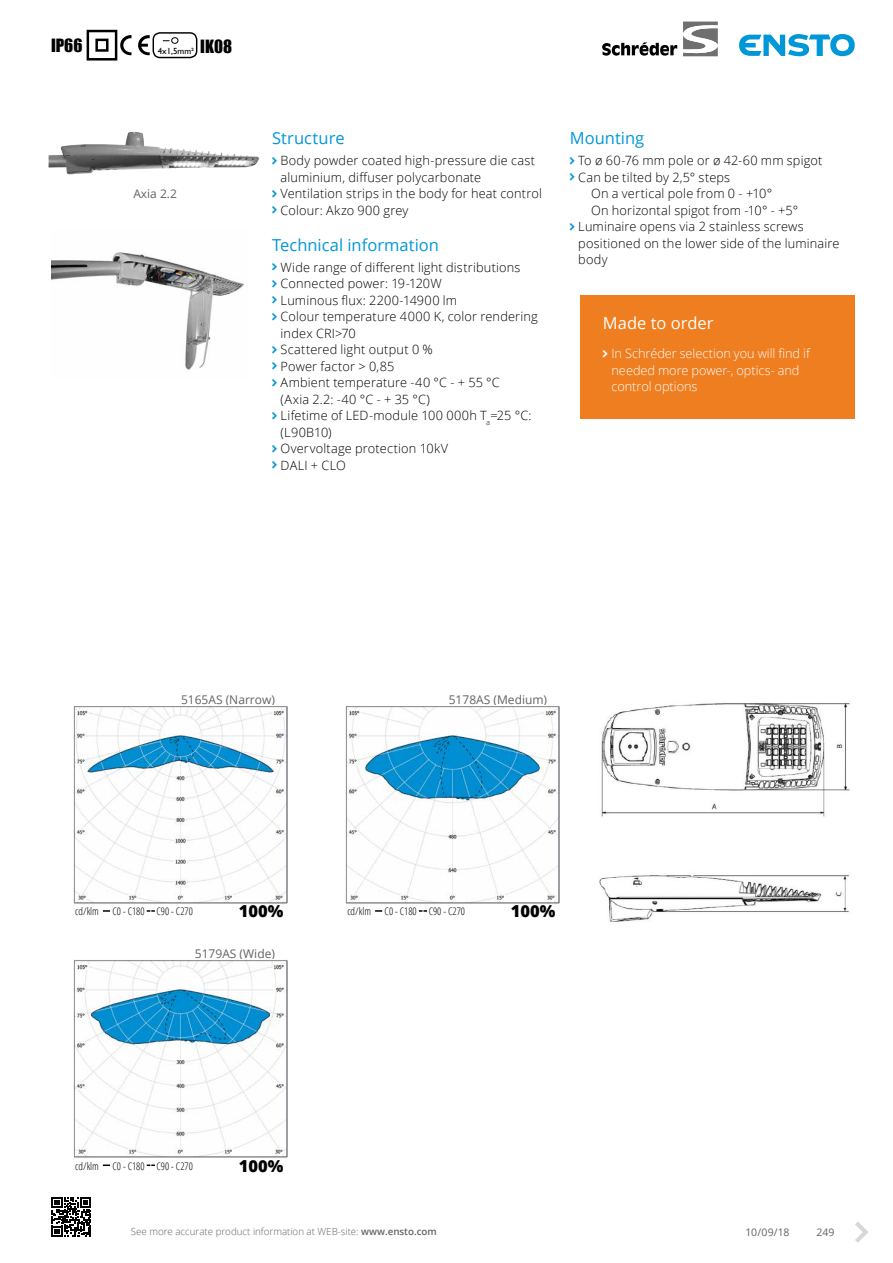
<style>
.page{position:relative;width:893px;height:1263px;background:#fff}
.page>*{position:absolute;margin:0;border:0;box-sizing:border-box;transform-origin:0 0}
.t1{font:16.8px "Impact";color:#000}
.t2{font:16.5px "Open Sans";color:#0097d9}
.t3{font:800 16.5px "Open Sans";color:#000}
.t4{font:16.5px "Open Sans";color:#fff}
.t5{font:300 12.75px/16.5px "Open Sans";letter-spacing:.015em;color:#000}
.t6{font:300 12.75px/16.5px "Open Sans";letter-spacing:-.005em;color:#fff}
.t7{font:12px "Open Sans";color:#646363}
.t8{font:300 condensed 10.5px "Open Sans";color:#000}
.t9{font:10.5px "Open Sans";color:#646363}
.t10{font:300 9.75px "Open Sans";color:#646363}
.t11{font:8.85px "Gill Sans";color:#000}
.s1{font-family:"Impact";font-size:16.8px}
.s2{font-weight:600}
</style>
<div class="page">
<svg style="left:739px;top:34px;width:116px;height:22px"></svg>
<svg style="left:683px;top:22px;width:35px;height:34px"></svg>
<svg style="left:602px;top:42px;width:75px;height:14px"></svg>
<svg style="left:855px;top:1222px;width:13px;height:21px"></svg>
<svg style="left:51px;top:1197px;width:40px;height:40px"></svg>
<svg style="left:138px;top:35px;width:12px;height:20px"></svg>
<svg style="left:86px;top:29px;width:45px;height:32px"></svg>
<div style="left:153px;top:32px;width:44px;height:26px;border:1px solid #000;border-radius:7px"></div>
<svg style="left:162px;top:37px;width:17px;height:7px"></svg>
<img style="left:51px;top:252px;width:193px;height:118px">
<img style="left:74px;top:960px;width:214px;height:198px">
<svg style="left:103px;top:1164px;width:7px;height:2px"></svg>
<svg style="left:147px;top:1164px;width:8px;height:2px"></svg>
<img style="left:346px;top:706px;width:214px;height:198px">
<svg style="left:375px;top:910px;width:7px;height:2px"></svg>
<svg style="left:419px;top:910px;width:8px;height:2px"></svg>
<img style="left:74px;top:706px;width:214px;height:198px">
<svg style="left:103px;top:910px;width:7px;height:2px"></svg>
<svg style="left:147px;top:910px;width:8px;height:2px"></svg>
<img style="left:601px;top:703px;width:249px;height:114px">
<img style="left:599px;top:875px;width:250px;height:47px">
<div style="left:580px;top:295px;width:275px;height:124px;background:#ef7e20"></div>
<img style="left:49px;top:132px;width:211px;height:42px">
<h1 class="t1" style="left:51px;top:32px;width:33px">IP66</h1>
<p class="t11" style="left:158px;top:46px;width:76px">4x1,5mm² <span class="s1">IK08</span></p>
<p class="t7" style="left:133px;top:186px;width:45px">Axia 2.2</p>
<p class="t2" style="left:272px;top:127px;width:74px">Structure</p>
<p class="t5" style="left:281px;top:152px;width:263px">Body powder coated high-pressure die cast aluminium, diffuser polycarbonate Ventilation strips in the body for heat control Colour: Akzo 900 grey</p>
<p class="t2" style="left:272px;top:234px;width:168px">Technical information</p>
<p class="t5" style="left:281px;top:259px;width:259px">Wide range of different light distributions<br>Connected power: 19-120W<br>Luminous flux: 2200-14900 lm<br>Colour temperature 4000 K, color rendering index CRI&gt;70<br>Scattered light output 0 %<br>Power factor &gt; 0,85<br>Ambient temperature -40 °C - + 55 °C<br>(Axia 2.2: -40 °C - + 35 °C)<br>Lifetime of LED-module 100 000h T<sub>a</sub>=25 °C: (L90B10)<br>Overvoltage protection 10kV<br>DALI + CLO</p>
<p class="t2" style="left:570px;top:127px;width:76px">Mounting</p>
<p class="t5" style="left:578px;top:152px;width:245px">To ø 60-76 mm pole or ø 42-60 mm spigot</p>
<p class="t5" style="left:578px;top:168px;width:153px">Can be tilted by 2,5° steps</p>
<p class="t5" style="left:591px;top:185px;width:183px">On a vertical pole from 0 - +10°</p>
<p class="t5" style="left:591px;top:201px;width:209px">On horizontal spigot from -10° - +5°</p>
<p class="t5" style="left:578px;top:218px;width:227px">Luminaire opens via 2 stainless screws</p>
<p class="t5" style="left:578px;top:234px;width:263px">positioned on the lower side of the luminaire</p>
<p class="t5" style="left:578px;top:251px;width:31px">body</p>
<p class="t4" style="left:603px;top:312px;width:112px">Made to order</p>
<p class="t6" style="left:611px;top:345px;width:200px">In Schréder selection you will find if needed more power-, optics- and control options</p>
<p class="t7" style="left:181px;top:691px;width:95px">5165AS (Narrow)</p>
<p class="t7" style="left:449px;top:691px;width:100px">5178AS (Medium)</p>
<p class="t8" style="left:75px;top:904px;width:25px">cd/klm</p>
<p class="t8" style="left:112px;top:904px;width:82px">C0 - C180 C90 - C270</p>
<p class="t3" style="left:239px;top:899px;width:46px">100%</p>
<p class="t7" style="left:195px;top:946px;width:82px">5179AS (Wide)</p>
<p class="t8" style="left:347px;top:904px;width:25px">cd/klm</p>
<p class="t8" style="left:385px;top:904px;width:82px">C0 - C180 C90 - C270</p>
<p class="t3" style="left:511px;top:899px;width:46px">100%</p>
<p class="t8" style="left:75px;top:1159px;width:25px">cd/klm</p>
<p class="t8" style="left:112px;top:1159px;width:82px">C0 - C180 C90 - C270</p>
<p class="t3" style="left:239px;top:1153px;width:46px">100%</p>
<p class="t10" style="left:131px;top:1225px;width:307px">See more accurate product information at WEB-site: <span class="s2">www.ensto.com</span></p>
<p class="t9" style="left:745px;top:1225px;width:46px">10/09/18</p>
<p class="t9" style="left:816px;top:1225px;width:20px">249</p>
</div>
